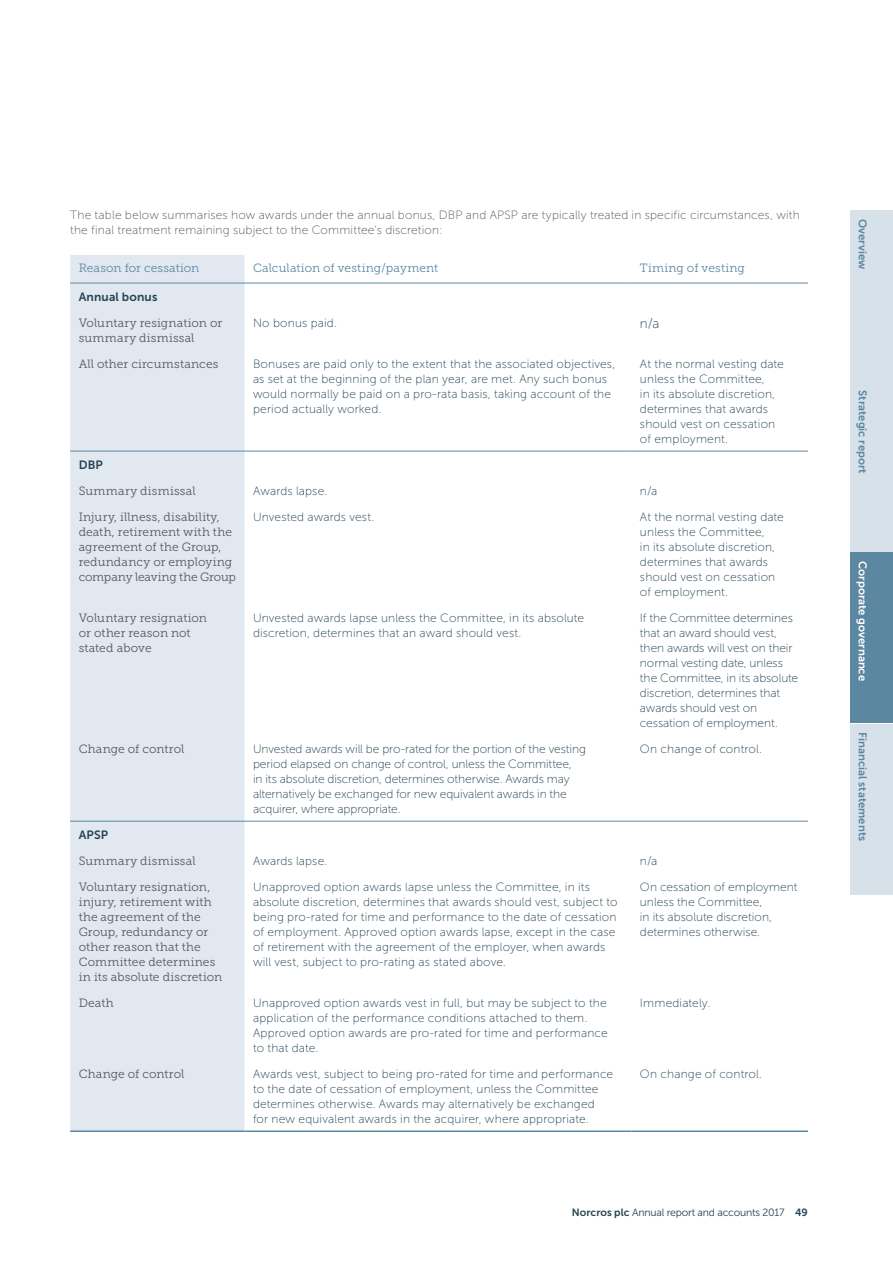
<style>
.page{position:relative;width:893px;height:1263px;background:#fff}
.page>*{position:absolute;margin:0;border:0;box-sizing:border-box;transform-origin:0 0}
.Rem_Table_Text{font:13.5px "Museo Sans 100";color:#274353}
.Rem_Table_Text-2{font:12px/15px "Museo Sans 100";letter-spacing:.01em;color:#274353}
.Rem_Table_Serif_Text{font:12px/15px "Museo Slab 300";letter-spacing:.01em;color:#57585a}
.Body_text{font:12px/15px "Museo Sans 100";letter-spacing:.015em;color:#57585a}
.Rem_Table_Header{font:12px "Museo Slab 300";letter-spacing:.01em;color:#5c87a1}
.Rem_Table_Subhead{font:12px "Museo Sans 700";letter-spacing:.015em;color:#274353}
.t1{font:11.25px "Museo Sans 700";color:#5c87a1}
.t2{font:11.25px "Museo Sans 700";color:#fff}
.t3{font:10.5px "Museo Sans 300";letter-spacing:-.02em;color:#274353}
.s1{font-family:"Museo Sans 700"}
</style>
<div class="page">
<div style="left:850px;top:553px;width:43px;height:170px;background:#5c87a1"></div>
<div style="left:850px;top:210px;width:43px;height:171px;background:#d6e1ea"></div>
<div style="left:850px;top:724px;width:43px;height:170px;background:#d6e1ea"></div>
<div style="left:850px;top:382px;width:43px;height:170px;background:#d6e1ea"></div>
<div style="left:70px;top:255px;width:174px;height:875px;background:#e1e8ef"></div>
<hr style="left:70px;top:283px;width:174px;height:1px;background:#5c87a1">
<hr style="left:244px;top:283px;width:387px;height:1px;background:#5c87a1">
<hr style="left:631px;top:283px;width:177px;height:1px;background:#5c87a1">
<hr style="left:70px;top:821px;width:174px;height:1px;background:#5c87a1">
<hr style="left:244px;top:821px;width:387px;height:1px;background:#5c87a1">
<hr style="left:631px;top:821px;width:177px;height:1px;background:#5c87a1">
<hr style="left:70px;top:1130px;width:174px;height:2px;background:#5c87a1">
<hr style="left:244px;top:1130px;width:387px;height:2px;background:#5c87a1">
<hr style="left:631px;top:1130px;width:177px;height:2px;background:#5c87a1">
<hr style="left:70px;top:451px;width:174px;height:1px;background:#5c87a1">
<hr style="left:244px;top:451px;width:387px;height:1px;background:#5c87a1">
<hr style="left:631px;top:451px;width:177px;height:1px;background:#5c87a1">
<p class="Body_text" style="left:70px;top:207px;width:731px">The table below summarises how awards under the annual bonus, DBP and APSP are typically treated in specific circumstances, with the final treatment remaining subject to the Committee’s discretion:</p>
<p class="Rem_Table_Header" style="left:79px;top:262px;width:122px">Reason for cessation</p>
<p class="Rem_Table_Header" style="left:253px;top:262px;width:187px">Calculation of vesting/payment</p>
<p class="Rem_Table_Header" style="left:640px;top:262px;width:106px">Timing of vesting</p>
<p class="Rem_Table_Subhead" style="left:79px;top:290px;width:80px">Annual bonus</p>
<p class="Rem_Table_Serif_Text" style="left:79px;top:315px;width:145px">Voluntary resignation or summary dismissal</p>
<p class="Rem_Table_Text-2" style="left:253px;top:315px;width:85px">No bonus paid.</p>
<p class="Rem_Table_Text" style="left:640px;top:316px;width:21px">n/a</p>
<p class="Rem_Table_Serif_Text" style="left:79px;top:356px;width:141px">All other circumstances</p>
<p class="Rem_Table_Text-2" style="left:253px;top:356px;width:364px">Bonuses are paid only to the extent that the associated objectives, as set at the beginning of the plan year, are met. Any such bonus would normally be paid on a pro-rata basis, taking account of the period actually worked.</p>
<p class="Rem_Table_Text-2" style="left:640px;top:356px;width:145px">At the normal vesting date unless the Committee,<br>in its absolute discretion, determines that awards should vest on cessation of employment.</p>
<p class="Rem_Table_Subhead" style="left:79px;top:458px;width:26px">DBP</p>
<p class="Rem_Table_Serif_Text" style="left:79px;top:483px;width:118px">Summary dismissal</p>
<p class="Rem_Table_Text-2" style="left:253px;top:483px;width:76px">Awards lapse.</p>
<p class="Rem_Table_Text-2" style="left:640px;top:483px;width:19px">n/a</p>
<p class="Rem_Table_Serif_Text" style="left:79px;top:509px;width:159px">Injury, illness, disability, death, retirement with the agreement of the Group, redundancy or employing company leaving the Group</p>
<p class="Rem_Table_Text-2" style="left:253px;top:509px;width:123px">Unvested awards vest.</p>
<p class="Rem_Table_Text-2" style="left:640px;top:509px;width:145px">At the normal vesting date unless the Committee,<br>in its absolute discretion, determines that awards should vest on cessation of employment.</p>
<p class="Rem_Table_Serif_Text" style="left:79px;top:610px;width:130px">Voluntary resignation or other reason not stated above</p>
<p class="Rem_Table_Text-2" style="left:253px;top:610px;width:333px">Unvested awards lapse unless the Committee, in its absolute discretion, determines that an award should vest.</p>
<p class="Rem_Table_Text-2" style="left:640px;top:610px;width:160px">If the Committee determines that an award should vest, then awards will vest on their normal vesting date, unless the Committee, in its absolute discretion, determines that awards should vest on cessation of employment.</p>
<p class="Rem_Table_Serif_Text" style="left:79px;top:741px;width:107px">Change of control</p>
<p class="Rem_Table_Text-2" style="left:253px;top:741px;width:334px">Unvested awards will be pro-rated for the portion of the vesting period elapsed on change of control, unless the Committee,<br>in its absolute discretion, determines otherwise. Awards may alternatively be exchanged for new equivalent awards in the acquirer, where appropriate.</p>
<p class="Rem_Table_Text-2" style="left:640px;top:741px;width:124px">On change of control.</p>
<p class="Rem_Table_Subhead" style="left:79px;top:828px;width:31px">APSP</p>
<p class="Rem_Table_Serif_Text" style="left:79px;top:853px;width:118px">Summary dismissal</p>
<p class="Rem_Table_Text-2" style="left:253px;top:853px;width:76px">Awards lapse.</p>
<p class="Rem_Table_Text-2" style="left:640px;top:853px;width:19px">n/a</p>
<p class="Rem_Table_Serif_Text" style="left:79px;top:879px;width:145px">Voluntary resignation, injury, retirement with the agreement of the<br>Group, redundancy or other reason that the<br>Committee determines in its absolute discretion</p>
<p class="Rem_Table_Text-2" style="left:253px;top:879px;width:366px">Unapproved option awards lapse unless the Committee, in its absolute discretion, determines that awards should vest, subject to being pro-rated for time and performance to the date of cessation of employment. Approved option awards lapse, except in the case of retirement with the agreement of the employer, when awards will vest, subject to pro-rating as stated above.</p>
<p class="Rem_Table_Text-2" style="left:640px;top:879px;width:159px">On cessation of employment unless the Committee,<br>in its absolute discretion, determines otherwise.</p>
<p class="Rem_Table_Serif_Text" style="left:79px;top:995px;width:37px">Death</p>
<p class="Rem_Table_Text-2" style="left:253px;top:995px;width:356px">Unapproved option awards vest in full, but may be subject to the application of the performance conditions attached to them.<br>Approved option awards are pro-rated for time and performance to that date.</p>
<p class="Rem_Table_Text-2" style="left:640px;top:995px;width:72px">Immediately.</p>
<p class="Rem_Table_Serif_Text" style="left:79px;top:1066px;width:107px">Change of control</p>
<p class="Rem_Table_Text-2" style="left:253px;top:1066px;width:362px">Awards vest, subject to being pro-rated for time and performance to the date of cessation of employment, unless the Committee determines otherwise. Awards may alternatively be exchanged<br>for new equivalent awards in the acquirer, where appropriate.</p>
<p class="Rem_Table_Text-2" style="left:640px;top:1066px;width:124px">On change of control.</p>
<p class="t3" style="left:572px;top:1206px;width:237px"><span class="s1">Norcros plc</span> Annual report and accounts 2017 <span class="s1">49</span></p>
<p class="t1" style="left:869px;top:219px;width:52px;rotate:90deg">Overview</p>
<p class="t1" style="left:869px;top:390px;width:85px;rotate:90deg">Strategic report</p>
<p class="t2" style="left:869px;top:561px;width:121px;rotate:90deg">Corporate governance</p>
<p class="t1" style="left:869px;top:732px;width:110px;rotate:90deg">Financial statements</p>
</div>
